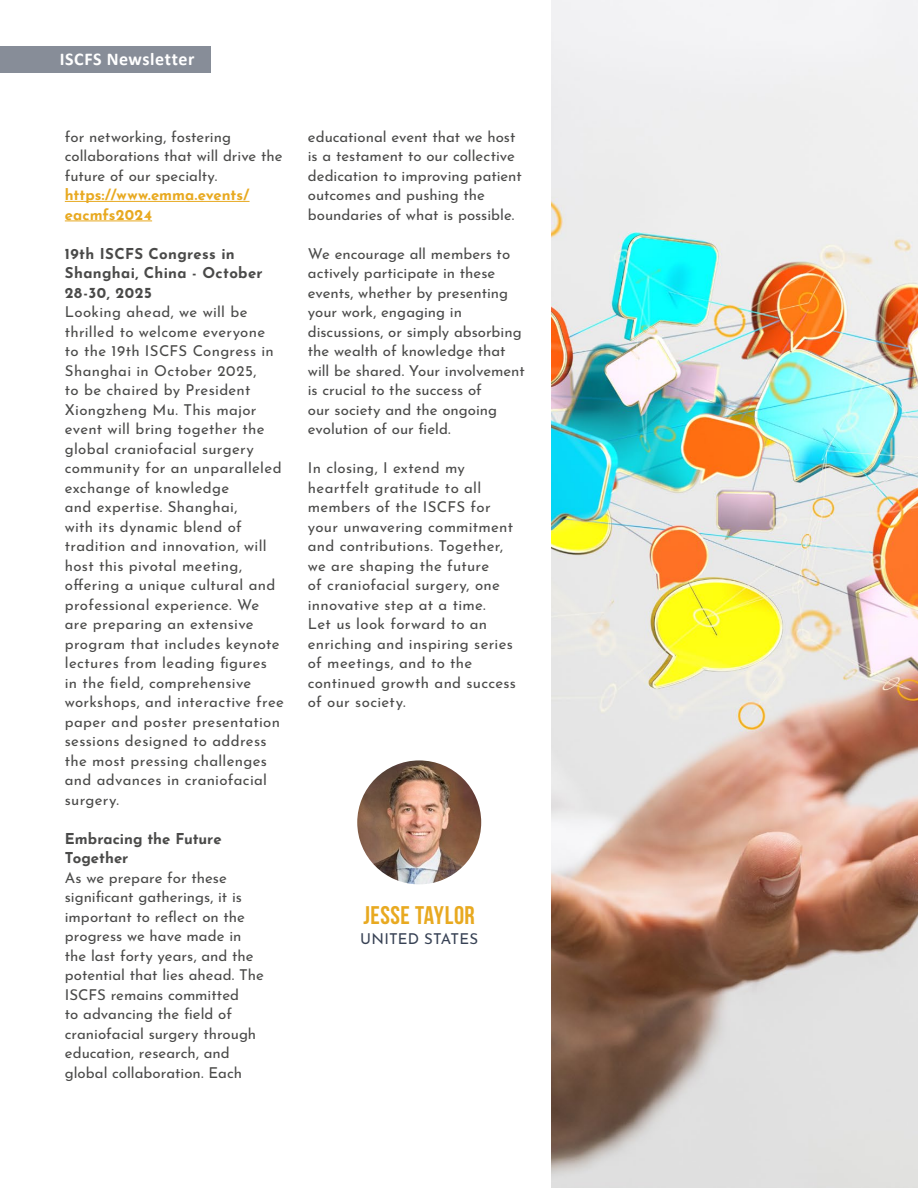
<style>
.page{position:relative;width:918px;height:1188px;background:#fff}
.page>*{position:absolute;margin:0;border:0;box-sizing:border-box;transform-origin:0 0}
.t1{font:700 25.5px "Bebas Neue";letter-spacing:.02em;color:#e8a920}
.t2{font:700 18px "Calibri";letter-spacing:.03em;color:#fff}
.t3{font:15px/19.5px "Josefin Sans";letter-spacing:.015em;color:#4a4a49}
.t4{font:15px/19.5px "Josefin Sans";letter-spacing:-.005em;color:#4a4a49}
.t5{font:700 15px/19.5px "Josefin Sans";letter-spacing:.02em;color:#4a4a49}
.t6{font:700 15px/19.5px "Josefin Sans";color:#e8a920}
.t7{font:700 15px/19.5px "Josefin Sans";color:#4a4a49}
.t8{font:15px "Josefin Sans";letter-spacing:.005em;color:#374154}
</style>
<div class="page">
<div style="left:0;top:46px;width:211px;height:27px;background:#878d98"></div>
<hr style="left:65px;top:201px;width:185px;height:1px;background:#e8a920">
<hr style="left:65px;top:221px;width:87px;height:1px;background:#e8a920">
<img style="left:357px;top:760px;width:124px;height:124px;border-radius:62px">
<img style="left:551px;top:0;width:367px;height:1188px">
<p class="t2" style="left:60px;top:46px;width:136px">ISCFS Newsletter</p>
<p class="t4" style="left:65px;top:125px;width:219px">for networking, fostering collaborations that will drive the future of our specialty.</p>
<p class="t6" style="left:65px;top:183px;width:186px">https://www.emma.events/ eacmfs2024</p>
<p class="t5" style="left:65px;top:242px;width:199px">19th ISCFS Congress in<br>Shanghai, China - October<br>28-30, 2025</p>
<p class="t3" style="left:65px;top:300px;width:221px">Looking ahead, we will be thrilled to welcome everyone<br>to the 19th ISCFS Congress in<br>Shanghai in October 2025,<br>to be chaired by President<br>Xiongzheng Mu. This major event will bring together the global craniofacial surgery community for an unparalleled exchange of knowledge<br>and expertise. Shanghai,<br>with its dynamic blend of tradition and innovation, will host this pivotal meeting, offering a unique cultural and professional experience. We are preparing an extensive program that includes keynote lectures from leading figures<br>in the field, comprehensive workshops, and interactive free paper and poster presentation sessions designed to address the most pressing challenges and advances in craniofacial surgery.</p>
<p class="t7" style="left:65px;top:827px;width:158px">Embracing the Future<br>Together</p>
<p class="t4" style="left:65px;top:866px;width:201px">As we prepare for these significant gatherings, it is important to reflect on the progress we have made in the last forty years, and the potential that lies ahead. The<br>ISCFS remains committed<br>to advancing the field of craniofacial surgery through education, research, and global collaboration. Each</p>
<p class="t3" style="left:308px;top:125px;width:216px">educational event that we host is a testament to our collective dedication to improving patient outcomes and pushing the boundaries of what is possible.</p>
<p class="t3" style="left:308px;top:242px;width:219px">We encourage all members to actively participate in these events, whether by presenting your work, engaging in discussions, or simply absorbing the wealth of knowledge that will be shared. Your involvement is crucial to the success of<br>our society and the ongoing evolution of our field.</p>
<p class="t3" style="left:308px;top:456px;width:210px">In closing, I extend my heartfelt gratitude to all members of the ISCFS for your unwavering commitment and contributions. Together, we are shaping the future<br>of craniofacial surgery, one innovative step at a time.<br>Let us look forward to an enriching and inspiring series of meetings, and to the continued growth and success of our society.</p>
<h1 class="t1" style="left:364px;top:902px;width:113px">JESSE TAYLOR</h1>
<p class="t8" style="left:360px;top:926px;width:119px">UNITED STATES</p>
</div>
